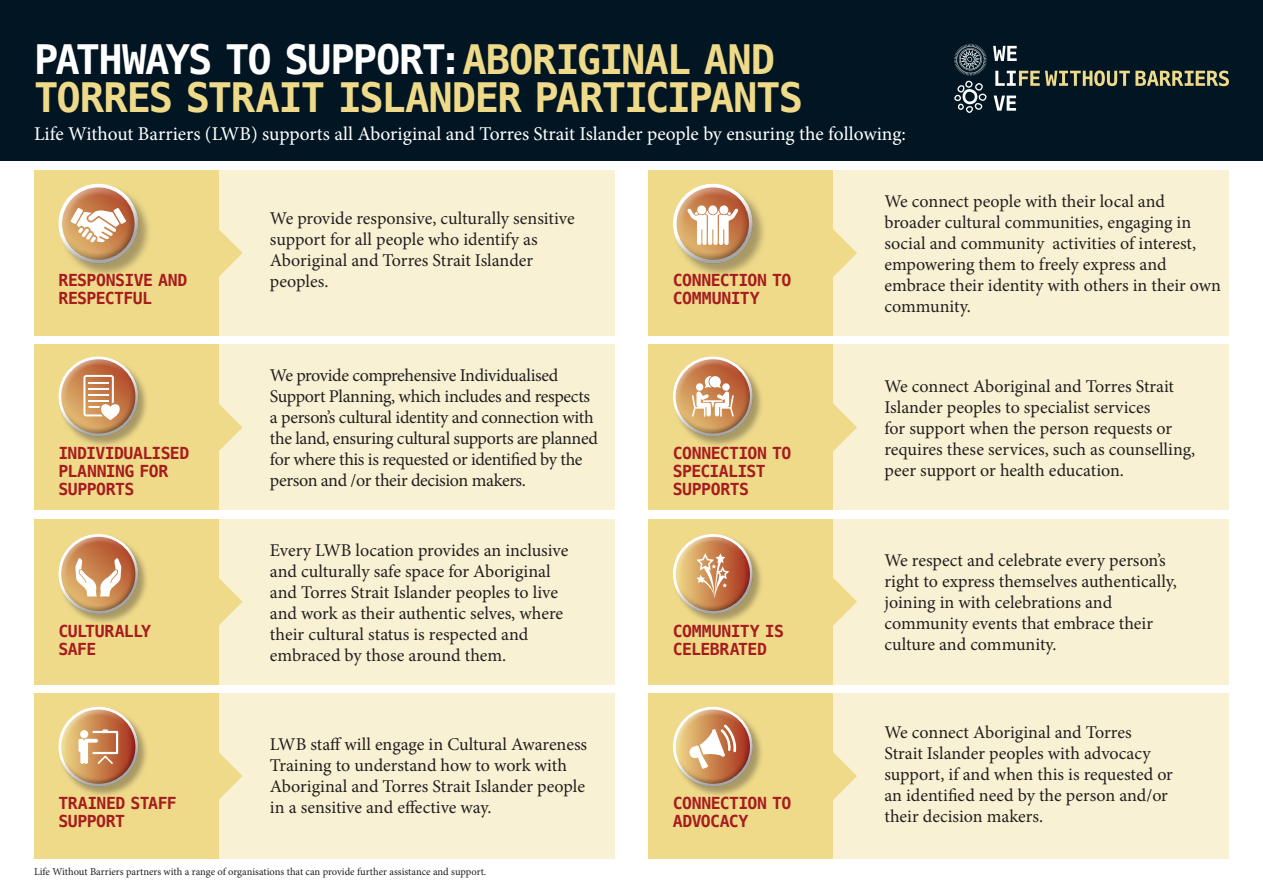
<style>
.page{position:relative;width:1263px;height:893px;background:#fff}
.page>*{position:absolute;margin:0;border:0;box-sizing:border-box;transform-origin:0 0}
.t1{font:700 40.5px/38.1px "Menlo";letter-spacing:-.04em;color:#efda8a}
.t2{font:19.5px "Minion Pro";color:#fff}
.t3{font:18px/21px "Minion Pro";letter-spacing:-.005em;color:#231f20}
.t4{font:700 16.5px/18px "Menlo";letter-spacing:-.035em;color:#a61c1f}
.t5{font:10.5px "Minion Pro";letter-spacing:-.005em;color:#231f20}
.s1{color:#fff}
</style>
<div class="page">
<div style="left:194px;top:693px;width:420px;height:166px;background:#f8f1d3"></div>
<div style="left:808px;top:693px;width:421px;height:166px;background:#f8f1d3"></div>
<div style="left:194px;top:519px;width:420px;height:166px;background:#f8f1d3"></div>
<div style="left:808px;top:519px;width:421px;height:166px;background:#f8f1d3"></div>
<div style="left:194px;top:170px;width:420px;height:166px;background:#f8f1d3"></div>
<div style="left:808px;top:170px;width:421px;height:166px;background:#f8f1d3"></div>
<div style="left:34px;top:170px;width:184px;height:166px;background:#efda8a"></div>
<div style="left:648px;top:170px;width:185px;height:166px;background:#efda8a"></div>
<div style="left:34px;top:519px;width:184px;height:166px;background:#efda8a"></div>
<div style="left:648px;top:519px;width:185px;height:166px;background:#efda8a"></div>
<div style="left:34px;top:693px;width:184px;height:166px;background:#efda8a"></div>
<div style="left:648px;top:693px;width:185px;height:166px;background:#efda8a"></div>
<div style="left:194px;top:344px;width:420px;height:166px;background:#f8f1d3"></div>
<div style="left:808px;top:344px;width:421px;height:166px;background:#f8f1d3"></div>
<svg style="left:218px;top:229px;width:25px;height:48px"></svg>
<svg style="left:833px;top:229px;width:24px;height:48px"></svg>
<svg style="left:218px;top:577px;width:25px;height:49px"></svg>
<svg style="left:833px;top:578px;width:24px;height:48px"></svg>
<svg style="left:218px;top:752px;width:25px;height:48px"></svg>
<svg style="left:833px;top:752px;width:24px;height:48px"></svg>
<div style="left:59px;top:185px;width:94px;height:93px;background:#231f20;opacity:.35"></div>
<div style="left:58px;top:183px;width:82px;height:57px;background:#fff;opacity:.5"></div>
<div style="left:58px;top:195px;width:82px;height:71px;background:#231f20;opacity:.4"></div>
<div style="left:673px;top:185px;width:94px;height:93px;background:#231f20;opacity:.35"></div>
<div style="left:672px;top:183px;width:83px;height:57px;background:#fff;opacity:.5"></div>
<div style="left:672px;top:195px;width:83px;height:71px;background:#231f20;opacity:.4"></div>
<div style="left:34px;top:344px;width:184px;height:166px;background:#efda8a"></div>
<div style="left:648px;top:344px;width:185px;height:166px;background:#efda8a"></div>
<svg style="left:218px;top:403px;width:25px;height:49px"></svg>
<svg style="left:833px;top:403px;width:24px;height:48px"></svg>
<div style="left:58px;top:357px;width:92px;height:91px;background:#231f20;opacity:.35"></div>
<div style="left:58px;top:355px;width:81px;height:65px;background:#fff;opacity:.5"></div>
<div style="left:58px;top:369px;width:83px;height:70px;background:#231f20;opacity:.4"></div>
<div style="left:673px;top:357px;width:91px;height:91px;background:#231f20;opacity:.35"></div>
<div style="left:673px;top:355px;width:81px;height:65px;background:#fff;opacity:.5"></div>
<div style="left:673px;top:369px;width:82px;height:70px;background:#231f20;opacity:.4"></div>
<div style="left:58px;top:534px;width:92px;height:92px;background:#231f20;opacity:.35"></div>
<div style="left:58px;top:533px;width:81px;height:64px;background:#fff;opacity:.5"></div>
<div style="left:58px;top:546px;width:83px;height:70px;background:#231f20;opacity:.4"></div>
<div style="left:673px;top:534px;width:91px;height:92px;background:#231f20;opacity:.35"></div>
<div style="left:673px;top:533px;width:81px;height:64px;background:#fff;opacity:.5"></div>
<div style="left:673px;top:546px;width:82px;height:70px;background:#231f20;opacity:.4"></div>
<div style="left:58px;top:707px;width:92px;height:91px;background:#231f20;opacity:.35"></div>
<div style="left:58px;top:705px;width:81px;height:65px;background:#fff;opacity:.5"></div>
<div style="left:58px;top:719px;width:83px;height:70px;background:#231f20;opacity:.4"></div>
<div style="left:673px;top:707px;width:91px;height:91px;background:#231f20;opacity:.35"></div>
<div style="left:673px;top:705px;width:81px;height:65px;background:#fff;opacity:.5"></div>
<div style="left:673px;top:719px;width:82px;height:70px;background:#231f20;opacity:.4"></div>
<div style="left:0;top:0;width:1263px;height:161px;background:#011622"></div>
<svg style="left:993px;top:46px;width:24px;height:15px"></svg>
<svg style="left:995px;top:70px;width:234px;height:16px"></svg>
<svg style="left:994px;top:96px;width:22px;height:15px"></svg>
<svg style="left:954px;top:44px;width:33px;height:69px"></svg>
<svg style="left:71px;top:208px;width:55px;height:35px"></svg>
<svg style="left:83px;top:375px;width:37px;height:45px"></svg>
<svg style="left:75px;top:558px;width:47px;height:38px"></svg>
<svg style="left:78px;top:729px;width:40px;height:35px"></svg>
<svg style="left:692px;top:376px;width:42px;height:41px"></svg>
<svg style="left:696px;top:553px;width:33px;height:45px"></svg>
<svg style="left:689px;top:724px;width:47px;height:45px"></svg>
<svg style="left:687px;top:205px;width:51px;height:40px"></svg>
<h1 class="t1" style="left:34px;top:41px;width:771px"><span class="s1">PATHWAYS TO SUPPORT:</span>ABORIGINAL AND<br>TORRES STRAIT ISLANDER PARTICIPANTS</h1>
<p class="t2" style="left:34px;top:121px;width:873px">Life Without Barriers (LWB) supports all Aboriginal and Torres Strait Islander people by ensuring the following:</p>
<p class="t3" style="left:270px;top:207px;width:306px">We provide responsive, culturally sensitive support for all people who identify as Aboriginal and Torres Strait Islander peoples.</p>
<p class="t4" style="left:58px;top:272px;width:131px">RESPONSIVE AND<br>RESPECTFUL</p>
<p class="t4" style="left:673px;top:272px;width:120px">CONNECTION TO<br>COMMUNITY</p>
<p class="t3" style="left:884px;top:191px;width:338px">We connect people with their local and broader cultural communities, engaging in social and community activities of interest, empowering them to freely express and embrace their identity with others in their own community.</p>
<p class="t3" style="left:270px;top:365px;width:329px">We provide comprehensive Individualised Support Planning, which includes and respects a person’s cultural identity and connection with the land, ensuring cultural supports are planned for where this is requested or identified by the person and /or their decision makers.</p>
<p class="t3" style="left:884px;top:376px;width:312px">We connect Aboriginal and Torres Strait Islander peoples to specialist services<br>for support when the person requests or requires these services, such as counselling, peer support or health education.</p>
<p class="t4" style="left:58px;top:444px;width:132px">INDIVIDUALISED<br>PLANNING FOR<br>SUPPORTS</p>
<p class="t4" style="left:673px;top:444px;width:120px">CONNECTION TO<br>SPECIALIST<br>SUPPORTS</p>
<p class="t3" style="left:270px;top:540px;width:300px">Every LWB location provides an inclusive and culturally safe space for Aboriginal and Torres Strait Islander peoples to live and work as their authentic selves, where their cultural status is respected and embraced by those around them.</p>
<p class="t3" style="left:884px;top:550px;width:294px">We respect and celebrate every person’s right to express themselves authentically, joining in with celebrations and community events that embrace their culture and community.</p>
<p class="t4" style="left:58px;top:622px;width:94px">CULTURALLY<br>SAFE</p>
<p class="t4" style="left:673px;top:622px;width:113px">COMMUNITY IS<br>CELEBRATED</p>
<p class="t3" style="left:270px;top:733px;width:319px">LWB staff will engage in Cultural Awareness Training to understand how to work with Aboriginal and Torres Strait Islander people in a sensitive and effective way.</p>
<p class="t3" style="left:884px;top:721px;width:290px">We connect Aboriginal and Torres Strait Islander peoples with advocacy support, if and when this is requested or an identified need by the person and/or their decision makers.</p>
<p class="t4" style="left:58px;top:795px;width:120px">TRAINED STAFF<br>SUPPORT</p>
<p class="t4" style="left:673px;top:795px;width:120px">CONNECTION TO<br>ADVOCACY</p>
<p class="t5" style="left:34px;top:865px;width:454px">Life Without Barriers partners with a range of organisations that can provide further assistance and support.</p>
</div>
